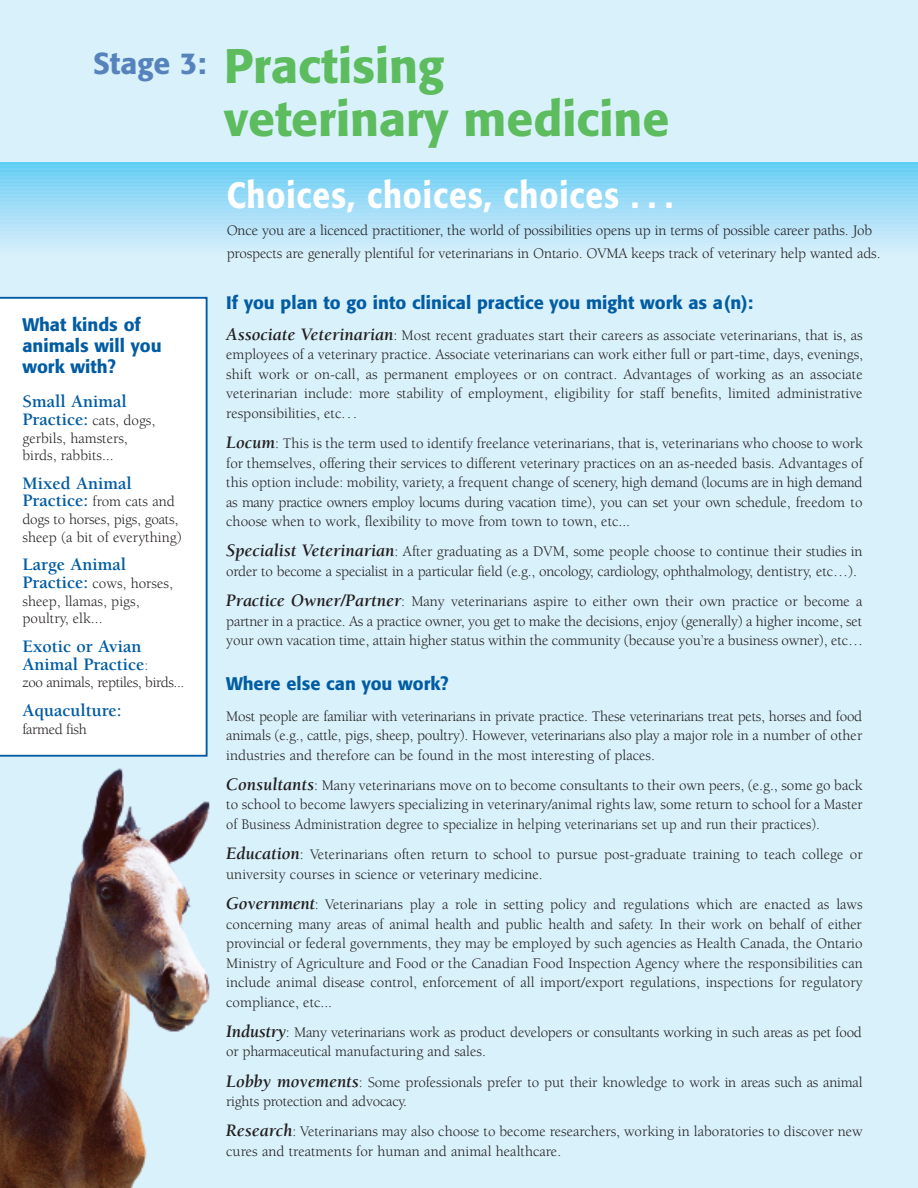
<style>
.page{position:relative;width:918px;height:1188px;background:#d9f1fb}
.page>*{position:absolute;margin:0;border:0;box-sizing:border-box;transform-origin:0 0}
.t1{font:500 48px/52.5px "Formata";color:#5cbc5e}
.t2{font:500 36.15px "Formata";letter-spacing:.03em;color:#fff;scale:.87 1}
.t3{font:500 30px "Formata";color:#5783bd}
.t4{font:500 18px/21px "Formata";color:#015ca3}
.t5{font:700 18px/17.7px "Berkeley";color:#015ca3}
.t6{font:15px/19.5px "Berkeley";color:#231f20}
.t7{font:15px "Berkeley";letter-spacing:-.025em;color:#231f20}
.s1{font-weight:700;font-size:18px;color:#015ca3}
.s2{font-weight:400;font-size:15px}
.s3{font-weight:700;font-style:italic;font-size:18px}
</style>
<div class="page">
<hr style="left:0;top:252px;width:918px;height:3px;background:#d6f0fb">
<hr style="left:0;top:250px;width:918px;height:2px;background:#d3effb">
<hr style="left:0;top:247px;width:918px;height:3px;background:#d0edfb">
<hr style="left:0;top:244px;width:918px;height:3px;background:#ccecfb">
<hr style="left:0;top:241px;width:918px;height:3px;background:#c7eafa">
<hr style="left:0;top:239px;width:918px;height:2px;background:#c4e9fa">
<hr style="left:0;top:236px;width:918px;height:3px;background:#c1e8fa">
<hr style="left:0;top:233px;width:918px;height:3px;background:#bde6fa">
<hr style="left:0;top:230px;width:918px;height:3px;background:#b9e5fa">
<hr style="left:0;top:228px;width:918px;height:2px;background:#b5e3f9">
<hr style="left:0;top:225px;width:918px;height:3px;background:#b2e2f9">
<hr style="left:0;top:222px;width:918px;height:3px;background:#ade1f9">
<hr style="left:0;top:220px;width:918px;height:2px;background:#aae0f9">
<hr style="left:0;top:217px;width:918px;height:3px;background:#a7dff9">
<hr style="left:0;top:215px;width:918px;height:3px;background:#a3def8">
<hr style="left:0;top:213px;width:918px;height:2px;background:#a0ddf8">
<hr style="left:0;top:210px;width:918px;height:3px;background:#9cdcf8">
<hr style="left:0;top:207px;width:918px;height:3px;background:#98dbf8">
<hr style="left:0;top:204px;width:918px;height:3px;background:#93d9f7">
<hr style="left:0;top:202px;width:918px;height:2px;background:#8fd8f7">
<hr style="left:0;top:199px;width:918px;height:3px;background:#8bd7f7">
<hr style="left:0;top:196px;width:918px;height:3px;background:#86d6f7">
<hr style="left:0;top:193px;width:918px;height:3px;background:#81d4f7">
<hr style="left:0;top:191px;width:918px;height:2px;background:#7dd3f6">
<hr style="left:0;top:188px;width:918px;height:3px;background:#79d2f6">
<hr style="left:0;top:185px;width:918px;height:3px;background:#74d1f6">
<hr style="left:0;top:183px;width:918px;height:2px;background:#70d0f6">
<hr style="left:0;top:180px;width:918px;height:3px;background:#6ccff6">
<hr style="left:0;top:178px;width:918px;height:3px;background:#67cef5">
<hr style="left:0;top:176px;width:918px;height:2px;background:#62cdf5">
<hr style="left:0;top:173px;width:918px;height:3px;background:#5dccf5">
<hr style="left:0;top:170px;width:918px;height:3px;background:#56cbf5">
<hr style="left:0;top:167px;width:918px;height:3px;background:#50caf5">
<hr style="left:0;top:165px;width:918px;height:3px;background:#4cc9f4">
<hr style="left:0;top:163px;width:918px;height:3px;background:#47c9f4">
<hr style="left:0;top:162px;width:918px;height:1px;background:#42c8f4">
<svg style="left:0;top:297px;width:208px;height:460px"></svg>
<h3 class="t3" style="left:93px;top:50px;width:115px">Stage 3:</h3>
<p class="t4" style="left:22px;top:316px;width:141px">What kinds of animals will you work with?</p>
<p class="t5" style="left:22px;top:394px;width:106px">Small Animal</p>
<p class="t6" style="left:22px;top:413px;width:134px;line-height:17.7px"><span class="s1">Practice:</span> cats, dogs, gerbils, hamsters, birds, rabbits...</p>
<p class="t5" style="left:22px;top:476px;width:111px">Mixed Animal</p>
<p class="t6" style="left:22px;top:494px;width:161px;line-height:17.7px"><span class="s1">Practice:</span> from cats and dogs to horses, pigs, goats, sheep (a bit of everything)</p>
<p class="t5" style="left:22px;top:557px;width:105px">Large Animal</p>
<p class="t6" style="left:22px;top:576px;width:152px;line-height:17.7px"><span class="s1">Practice:</span> cows, horses, sheep, llamas, pigs, poultry, elk...</p>
<p class="t5" style="left:22px;top:639px;width:127px">Exotic or Avian<br>Animal Practice<span class="s2">:</span></p>
<p class="t7" style="left:22px;top:677px;width:163px">zoo animals, reptiles, birds...</p>
<p class="t5" style="left:22px;top:703px;width:101px">Aquaculture:</p>
<p class="t7" style="left:22px;top:723px;width:66px">farmed fish</p>
<h1 class="t1" style="left:224px;top:44px;width:447px">Practising veterinary medicine</h1>
<h2 class="t2" style="left:227px;top:180px;width:515px">Choices, choices, choices . . .</h2>
<p class="t6" style="left:227px;top:220px;width:655px;line-height:22.8px">Once you are a licenced practitioner, the world of possibilities opens up in terms of possible career paths. Job prospects are generally plentiful for veterinarians in Ontario. OVMA keeps track of veterinary help wanted ads.</p>
<p class="t4" style="left:226px;top:294px;width:528px">If you plan to go into clinical practice you might work as a(n):</p>
<p class="t6" style="left:226px;top:327px;width:638px;text-align:justify"><span class="s3">Associate Veterinarian</span>: Most recent graduates start their careers as associate veterinarians, that is, as employees of a veterinary practice. Associate veterinarians can work either full or part-time, days, evenings, shift work or on-call, as permanent employees or on contract. Advantages of working as an associate veterinarian include: more stability of employment, eligibility for staff benefits, limited administrative responsibilities, etc...</p>
<p class="t6" style="left:226px;top:435px;width:638px;text-align:justify"><span class="s3">Locum</span>: This is the term used to identify freelance veterinarians, that is, veterinarians who choose to work for themselves, offering their services to different veterinary practices on an as-needed basis. Advantages of this option include: mobility, variety, a frequent change of scenery, high demand (locums are in high demand as many practice owners employ locums during vacation time), you can set your own schedule, freedom to choose when to work, flexibility to move from town to town, etc...</p>
<p class="t6" style="left:226px;top:543px;width:638px"><span class="s3">Specialist Veterinarian</span>: After graduating as a DVM, some people choose to continue their studies in order to become a specialist in a particular field (e.g., oncology, cardiology, ophthalmology, dentistry, etc…).</p>
<p class="t6" style="left:226px;top:593px;width:638px;text-align:justify"><span class="s3">Practice Owner/Partner</span>: Many veterinarians aspire to either own their own practice or become a partner in a practice. As a practice owner, you get to make the decisions, enjoy (generally) a higher income, set your own vacation time, attain higher status within the community (because you’re a business owner), etc…</p>
<p class="t4" style="left:226px;top:675px;width:224px">Where else can you work?</p>
<p class="t6" style="left:226px;top:707px;width:638px;text-align:justify">Most people are familiar with veterinarians in private practice. These veterinarians treat pets, horses and food animals (e.g., cattle, pigs, sheep, poultry). However, veterinarians also play a major role in a number of other industries and therefore can be found in the most interesting of places.</p>
<p class="t6" style="left:226px;top:777px;width:638px;text-align:justify"><span class="s3">Consultants</span>: Many veterinarians move on to become consultants to their own peers, (e.g., some go back to school to become lawyers specializing in veterinary/animal rights law, some return to school for a Master of Business Administration degree to specialize in helping veterinarians set up and run their practices).</p>
<p class="t6" style="left:226px;top:846px;width:638px"><span class="s3">Education</span>: Veterinarians often return to school to pursue post-graduate training to teach college or university courses in science or veterinary medicine.</p>
<p class="t6" style="left:226px;top:896px;width:638px;text-align:justify"><span class="s3">Government</span>: Veterinarians play a role in setting policy and regulations which are enacted as laws concerning many areas of animal health and public health and safety. In their work on behalf of either provincial or federal governments, they may be employed by such agencies as Health Canada, the Ontario Ministry of Agriculture and Food or the Canadian Food Inspection Agency where the responsibilities can include animal disease control, enforcement of all import/export regulations, inspections for regulatory compliance, etc...</p>
<p class="t6" style="left:226px;top:1024px;width:637px"><span class="s3">Industry</span>: Many veterinarians work as product developers or consultants working in such areas as pet food or pharmaceutical manufacturing and sales.</p>
<p class="t6" style="left:226px;top:1073px;width:638px"><span class="s3">Lobby movements</span>: Some professionals prefer to put their knowledge to work in areas such as animal rights protection and advocacy.</p>
<p class="t6" style="left:226px;top:1123px;width:638px"><span class="s3">Research</span>: Veterinarians may also choose to become researchers, working in laboratories to discover new cures and treatments for human and animal healthcare.</p>
</div>
